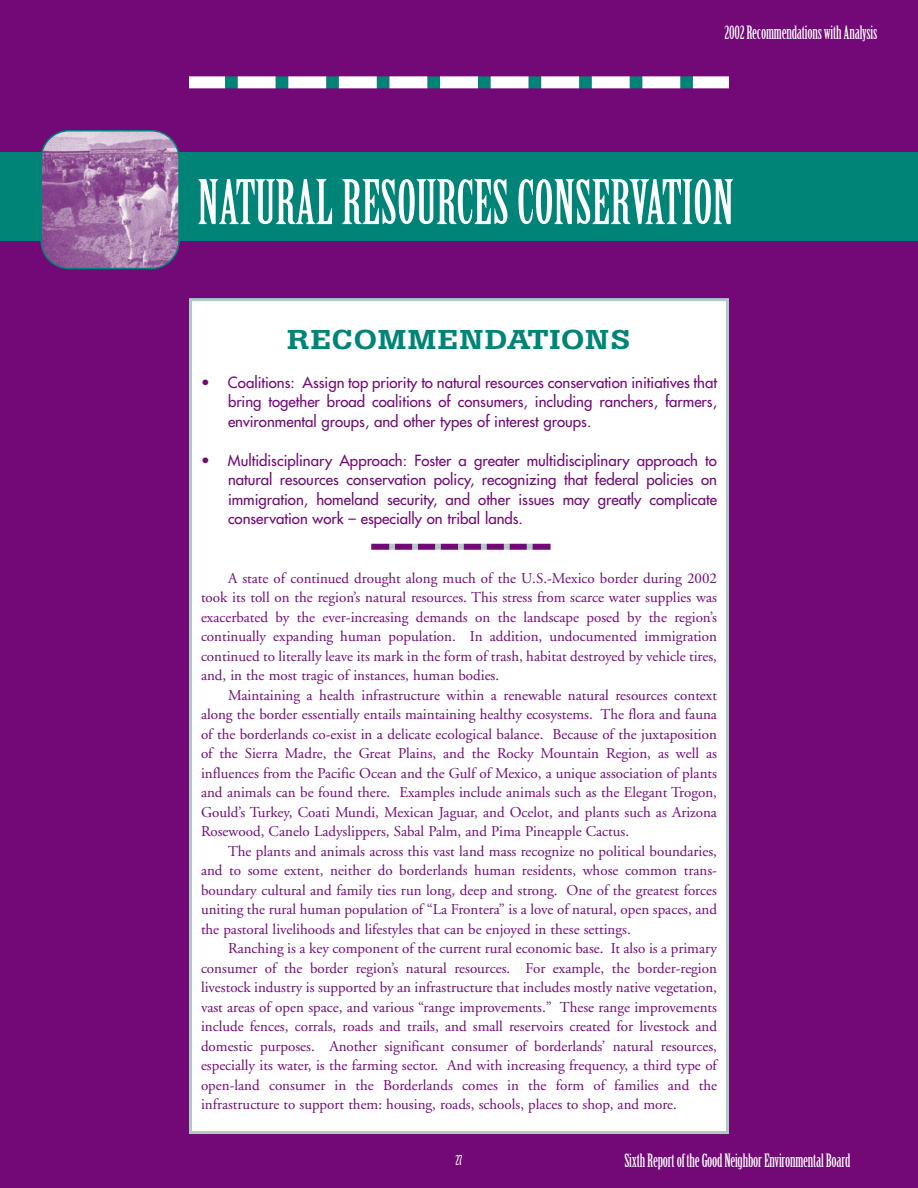
<style>
.page{position:relative;width:918px;height:1188px;background:#720977}
.page>*{position:absolute;margin:0;border:0;box-sizing:border-box;transform-origin:0 0}
.t1{font:60px "Birch";color:#fff}
.t2{font:500 27px "Boton";letter-spacing:.02em;color:#008477;scale:1.3 1}
.t3{font:18px "Birch";letter-spacing:-.01em;color:#fff}
.t4{font:15px "Adobe Garamond";color:#720977}
.t5{font:15px/19.5px "Futura";color:#720977;text-align:justify}
.t6{font:13.5px "Birch";color:#fff}
</style>
<div class="page">
<svg style="left:225px;top:76px;width:468px;height:12px;background:#b8d6d7"></svg>
<div style="left:189px;top:76px;width:36px;height:12px;background:#fff"></div>
<div style="left:693px;top:76px;width:36px;height:12px;background:#fff"></div>
<div style="left:0;top:152px;width:918px;height:88px;background:#008477"></div>
<svg style="left:40px;top:130px;width:140px;height:139px;background:#9f77a6"></svg>
<div style="left:190px;top:300px;width:538px;height:833px;background:#fff"></div>
<div style="left:189px;top:298px;width:540px;height:836px;border:3px solid #aecbc4"></div>
<svg style="left:389px;top:544px;width:144px;height:6px"></svg>
<div style="left:371px;top:544px;width:18px;height:6px;background:#720977"></div>
<div style="left:533px;top:544px;width:18px;height:6px;background:#720977"></div>
<p class="t3" style="left:724px;top:25px;width:155px">2002 Recommendations with Analysis</p>
<p class="t1" style="left:198px;top:179px;width:538px">NATURAL RESOURCES CONSERVATION</p>
<p class="t2" style="left:287px;top:330px;width:266px">RECOMMENDATIONS</p>
<p class="t5" style="left:228px;top:373px;width:491px;text-indent:-27px">• Coalitions: Assign top priority to natural resources conservation initiatives that bring together broad coalitions of consumers, including ranchers, farmers, environmental groups, and other types of interest groups.</p>
<p class="t5" style="left:228px;top:451px;width:491px;text-indent:-27px">• Multidisciplinary Approach: Foster a greater multidisciplinary approach to natural resources conservation policy, recognizing that federal policies on immigration, homeland security, and other issues may greatly complicate conservation work – especially on tribal lands.</p>
<p class="t4" style="left:228px;top:572px;width:491px">A state of continued drought along much of the U.S.-Mexico border during 2002</p>
<p class="t4" style="left:201px;top:591px;width:517px">took its toll on the region’s natural resources. This stress from scarce water supplies was</p>
<p class="t4" style="left:201px;top:611px;width:517px">exacerbated by the ever-increasing demands on the landscape posed by the region’s</p>
<p class="t4" style="left:201px;top:630px;width:518px">continually expanding human population. In addition, undocumented immigration</p>
<p class="t4" style="left:201px;top:650px;width:518px">continued to literally leave its mark in the form of trash, habitat destroyed by vehicle tires,</p>
<p class="t4" style="left:201px;top:669px;width:300px">and, in the most tragic of instances, human bodies.</p>
<p class="t4" style="left:228px;top:689px;width:490px">Maintaining a health infrastructure within a renewable natural resources context</p>
<p class="t4" style="left:201px;top:708px;width:517px">along the border essentially entails maintaining healthy ecosystems. The flora and fauna</p>
<p class="t4" style="left:201px;top:728px;width:517px">of the borderlands co-exist in a delicate ecological balance. Because of the juxtaposition</p>
<p class="t4" style="left:201px;top:747px;width:517px">of the Sierra Madre, the Great Plains, and the Rocky Mountain Region, as well as</p>
<p class="t4" style="left:201px;top:767px;width:517px">influences from the Pacific Ocean and the Gulf of Mexico, a unique association of plants</p>
<p class="t4" style="left:201px;top:786px;width:517px">and animals can be found there. Examples include animals such as the Elegant Trogon,</p>
<p class="t4" style="left:201px;top:806px;width:518px">Gould’s Turkey, Coati Mundi, Mexican Jaguar, and Ocelot, and plants such as Arizona</p>
<p class="t4" style="left:201px;top:825px;width:430px">Rosewood, Canelo Ladyslippers, Sabal Palm, and Pima Pineapple Cactus.</p>
<p class="t4" style="left:228px;top:845px;width:490px">The plants and animals across this vast land mass recognize no political boundaries,</p>
<p class="t4" style="left:201px;top:864px;width:517px">and to some extent, neither do borderlands human residents, whose common trans-</p>
<p class="t4" style="left:201px;top:884px;width:518px">boundary cultural and family ties run long, deep and strong. One of the greatest forces</p>
<p class="t4" style="left:201px;top:903px;width:518px">uniting the rural human population of “La Frontera” is a love of natural, open spaces, and</p>
<p class="t4" style="left:201px;top:923px;width:431px">the pastoral livelihoods and lifestyles that can be enjoyed in these settings.</p>
<p class="t4" style="left:228px;top:942px;width:491px">Ranching is a key component of the current rural economic base. It also is a primary</p>
<p class="t4" style="left:201px;top:962px;width:517px">consumer of the border region’s natural resources. For example, the border-region</p>
<p class="t4" style="left:201px;top:981px;width:518px">livestock industry is supported by an infrastructure that includes mostly native vegetation,</p>
<p class="t4" style="left:201px;top:1001px;width:517px">vast areas of open space, and various “range improvements.” These range improvements</p>
<p class="t4" style="left:201px;top:1020px;width:518px">include fences, corrals, roads and trails, and small reservoirs created for livestock and</p>
<p class="t4" style="left:201px;top:1040px;width:518px">domestic purposes. Another significant consumer of borderlands’ natural resources,</p>
<p class="t4" style="left:201px;top:1059px;width:517px">especially its water, is the farming sector. And with increasing frequency, a third type of</p>
<p class="t4" style="left:201px;top:1079px;width:517px">open-land consumer in the Borderlands comes in the form of families and the</p>
<p class="t4" style="left:201px;top:1098px;width:477px">infrastructure to support them: housing, roads, schools, places to shop, and more.</p>
<p class="t6" style="left:456px;top:1155px;width:8px">27</p>
<p class="t3" style="left:625px;top:1153px;width:227px">Sixth Report of the Good Neighbor Environmental Board</p>
</div>
